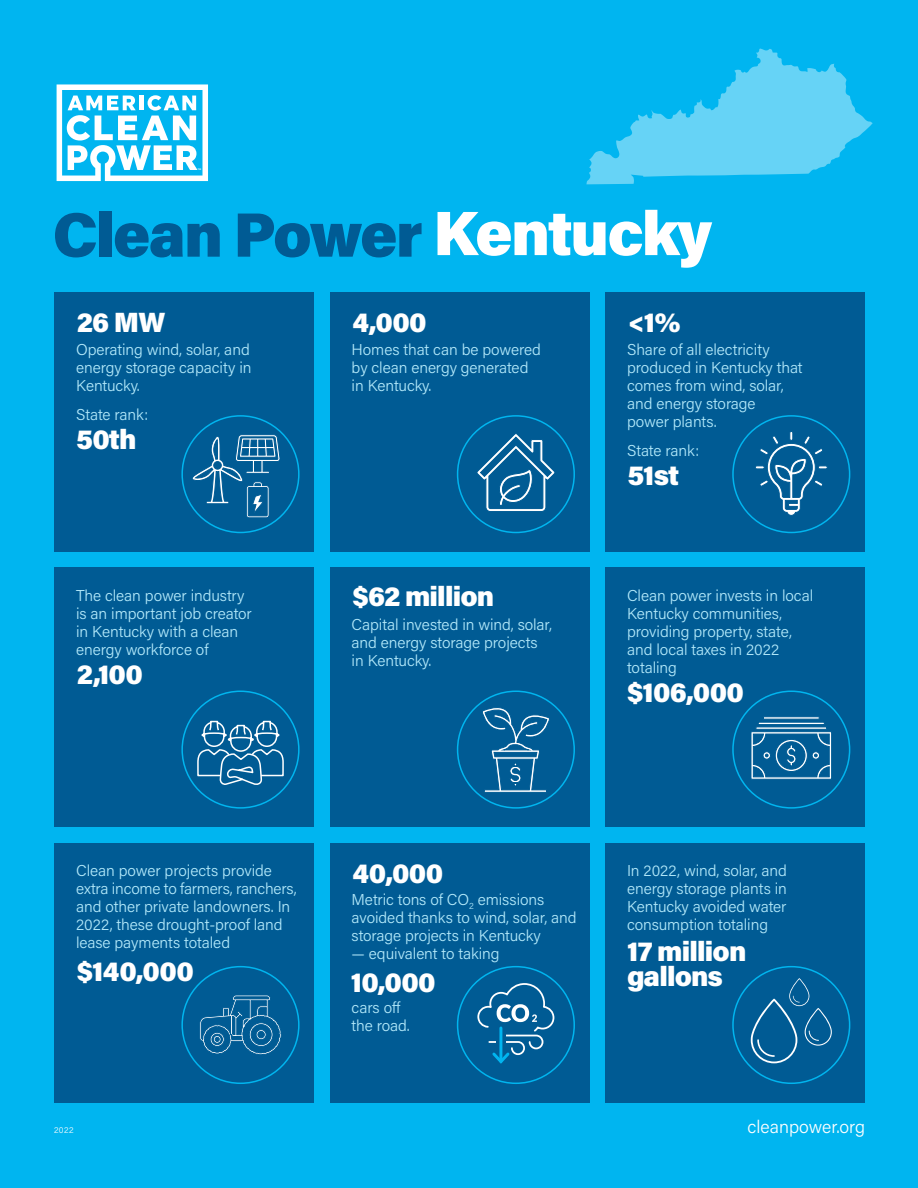
<style>
.page{position:relative;width:918px;height:1188px;background:#00b5f0}
.page>*{position:absolute;margin:0;border:0;box-sizing:border-box;transform-origin:0 0}
.t1{font:900 62.55px "Acumin Pro";letter-spacing:-.04em;color:#005b94}
.t2{font:900 27.9px/25.5px "Acumin Pro";letter-spacing:-.03em;color:#fff}
.t3{font:300 18px "Acumin Pro";color:#fff}
.t4{font:300 15.75px/18px "Acumin Pro";letter-spacing:-.005em;color:#b3e9fa}
.t5{font:300 8.25px "Acumin Pro";color:#fff}
.t6{font:700 2.4px "Myriad Pro";color:#fff}
.s1{color:#fff}
</style>
<div class="page">
<svg style="left:57px;top:84px;width:151px;height:97px"></svg>
<div style="left:55px;top:568px;width:259px;height:259px;background:#005b94"></div>
<div style="left:330px;top:568px;width:260px;height:259px;background:#005b94"></div>
<div style="left:605px;top:568px;width:260px;height:259px;background:#005b94"></div>
<div style="left:55px;top:292px;width:259px;height:260px;background:#005b94"></div>
<div style="left:330px;top:292px;width:260px;height:260px;background:#005b94"></div>
<div style="left:605px;top:292px;width:260px;height:260px;background:#005b94"></div>
<div style="left:55px;top:843px;width:259px;height:260px;background:#005b94"></div>
<div style="left:330px;top:843px;width:260px;height:260px;background:#005b94"></div>
<div style="left:605px;top:843px;width:260px;height:260px;background:#005b94"></div>
<div style="left:181px;top:415px;width:119px;height:118px;border:2px solid #00b5ef;border-radius:50%"></div>
<div style="left:457px;top:415px;width:118px;height:118px;border:2px solid #00b5ef;border-radius:50%"></div>
<div style="left:732px;top:415px;width:118px;height:118px;border:2px solid #00b5ef;border-radius:50%"></div>
<div style="left:181px;top:691px;width:119px;height:118px;border:2px solid #00b5ef;border-radius:50%"></div>
<div style="left:457px;top:691px;width:118px;height:118px;border:2px solid #00b5ef;border-radius:50%"></div>
<div style="left:732px;top:691px;width:118px;height:118px;border:2px solid #00b5ef;border-radius:50%"></div>
<div style="left:181px;top:966px;width:119px;height:118px;border:2px solid #00b5ef;border-radius:50%"></div>
<div style="left:457px;top:966px;width:118px;height:118px;border:2px solid #00b5ef;border-radius:50%"></div>
<div style="left:732px;top:966px;width:118px;height:118px;border:2px solid #00b5ef;border-radius:50%"></div>
<svg style="left:751px;top:978px;width:81px;height:85px"></svg>
<svg style="left:482px;top:707px;width:68px;height:86px"></svg>
<svg style="left:755px;top:432px;width:73px;height:84px"></svg>
<svg style="left:197px;top:720px;width:87px;height:65px"></svg>
<svg style="left:476px;top:433px;width:80px;height:85px"></svg>
<svg style="left:751px;top:716px;width:81px;height:64px"></svg>
<svg style="left:200px;top:995px;width:81px;height:60px"></svg>
<svg style="left:477px;top:982px;width:78px;height:82px"></svg>
<svg style="left:192px;top:432px;width:88px;height:86px"></svg>
<svg style="left:586px;top:49px;width:287px;height:135px"></svg>
<p class="t6" style="left:198px;top:168px;width:5px">TM</p>
<h1 class="t1" style="left:52px;top:190px;width:661px">Clean Power <span class="s1">Kentucky</span></h1>
<h2 class="t2" style="left:77px;top:308px;width:90px">26 MW</h2>
<h2 class="t2" style="left:352px;top:308px;width:76px">4,000</h2>
<h2 class="t2" style="left:628px;top:308px;width:54px">&lt;1%</h2>
<p class="t4" style="left:76px;top:339px;width:177px;text-align:justify">Operating wind, solar, and energy storage capacity in Kentucky.</p>
<p class="t4" style="left:76px;top:405px;width:74px">State rank:</p>
<h2 class="t2" style="left:76px;top:425px;width:62px">50th</h2>
<p class="t4" style="left:76px;top:586px;width:177px">The clean power industry is an important job creator in Kentucky with a clean energy workforce of</p>
<h2 class="t2" style="left:77px;top:660px;width:68px">2,100</h2>
<p class="t4" style="left:352px;top:339px;width:191px">Homes that can be powered by clean energy generated in Kentucky.</p>
<p class="t4" style="left:627px;top:339px;width:177px">Share of all electricity produced in Kentucky that comes from wind, solar, and energy storage<br>power plants.</p>
<p class="t4" style="left:627px;top:441px;width:74px">State rank:</p>
<h2 class="t2" style="left:352px;top:582px;width:143px">$62 million</h2>
<p class="t4" style="left:352px;top:615px;width:202px">Capital invested in wind, solar, and energy storage projects in Kentucky.</p>
<h2 class="t2" style="left:627px;top:461px;width:53px">51st</h2>
<p class="t4" style="left:627px;top:586px;width:188px">Clean power invests in local<br>Kentucky communities, providing property, state, and local taxes in 2022 totaling</p>
<h2 class="t2" style="left:627px;top:678px;width:119px">$106,000</h2>
<p class="t4" style="left:76px;top:861px;width:222px">Clean power projects provide extra income to farmers, ranchers, and other private landowners. In<br>2022, these drought-proof land lease payments totaled</p>
<h2 class="t2" style="left:77px;top:957px;width:119px">$140,000</h2>
<h2 class="t2" style="left:352px;top:859px;width:92px">40,000</h2>
<p class="t4" style="left:352px;top:890px;width:227px">Metric tons of CO<sub>2</sub> emissions avoided thanks to wind, solar, and storage projects in Kentucky</p>
<p class="t4" style="left:352px;top:944px;width:150px">— equivalent to taking</p>
<p class="t4" style="left:352px;top:998px;width:60px">cars off the road.</p>
<h2 class="t2" style="left:351px;top:968px;width:86px">10,000</h2>
<p class="t4" style="left:627px;top:861px;width:161px;text-align:justify">In 2022, wind, solar, and energy storage plants in Kentucky avoided water consumption totaling</p>
<h2 class="t2" style="left:627px;top:937px;width:121px">17 million gallons</h2>
<p class="t5" style="left:54px;top:1125px;width:21px">2022</p>
<p class="t3" style="left:748px;top:1115px;width:119px">cleanpower.org</p>
</div>
